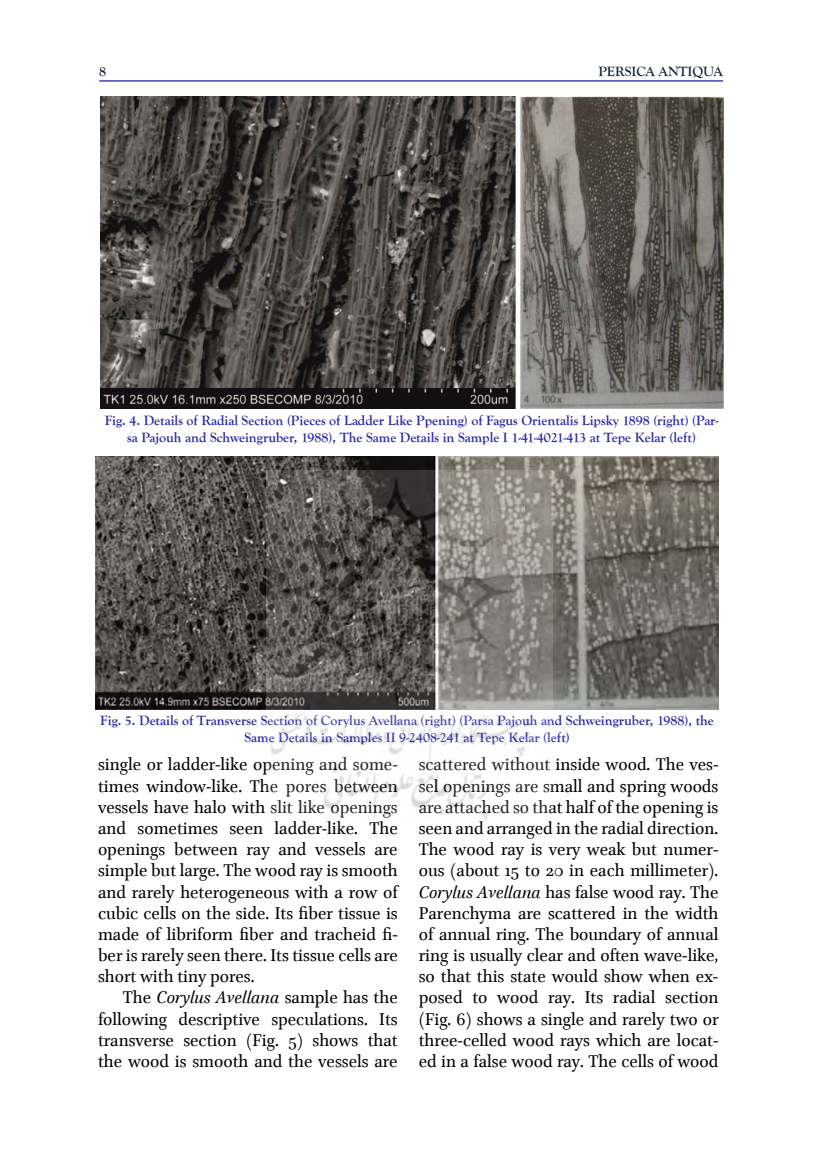
<style>
.page{position:relative;width:819px;height:1166px;background:#fff}
.page>*{position:absolute;margin:0;border:0;box-sizing:border-box;transform-origin:0 0}
.t1{font:19.25px/21.2px "Brill";color:#000;text-align:justify}
.t2{font:700 14px/16.8px "Goudy Old Style T";color:#2726a8;text-align:center}
.t3{font:700 14px "Goudy Old Style T";letter-spacing:-.005em;color:#17233a}
.s1{font-style:italic}
</style>
<div class="page">
<hr style="left:99px;top:80px;width:624px;height:2px;background:#2726a8">
<img style="left:96px;top:456px;width:622px;height:253px">
<img style="left:100px;top:97px;width:623px;height:312px">
<img style="left:266px;top:470px;width:286px;height:350px">
<p class="t3" style="left:99px;top:63px;width:8px">8</p>
<p class="t3" style="left:598px;top:63px;width:126px">PERSICA ANTIQUA</p>
<p class="t2" style="left:105px;top:412px;width:615px">Fig. 4. Details of Radial Section (Pieces of Ladder Like Ppening) of Fagus Orientalis Lipsky 1898 (right) (Par&shy;sa Pajouh and Schweingruber, 1988), The Same Details in Sample I 1-41-4021-413 at Tepe Kelar (left)</p>
<p class="t2" style="left:100px;top:712px;width:615px">Fig. 5. Details of Transverse Section of Corylus Avellana (right) (Parsa Pajouh and Schweingruber, 1988), the<br>Same Details in Samples II 9-2408-241 at Tepe Kelar (left)</p>
<p class="t1" style="left:98px;top:755px;width:301px">single or ladder-like opening and some&shy;times window-like. The pores between vessels have halo with slit like openings and sometimes seen ladder-like. The openings between ray and vessels are simple but large. The wood ray is smooth and rarely heterogeneous with a row of cubic cells on the side. Its fiber tissue is made of libriform fiber and tracheid fi&shy;ber is rarely seen there. Its tissue cells are short with tiny pores.</p>
<p class="t1" style="left:98px;top:988px;width:301px;text-indent:25px">The <span class="s1">Corylus Avellana</span> sample has the following descriptive speculations. Its transverse section (Fig. 5) shows that the wood is smooth and the vessels are</p>
<p class="t1" style="left:419px;top:755px;width:301px">scattered without inside wood. The ves&shy;sel openings are small and spring woods are attached so that half of the opening is seen and arranged in the radial direction.<br>The wood ray is very weak but numer&shy;ous (about 15 to 20 in each millimeter).<br><span class="s1">Corylus Avellana</span> has false wood ray. The Parenchyma are scattered in the width of annual ring. The boundary of annual ring is usually clear and often wave-like, so that this state would show when ex&shy;posed to wood ray. Its radial section (Fig. 6) shows a single and rarely two or three-celled wood rays which are locat&shy;ed in a false wood ray. The cells of wood</p>
</div>
